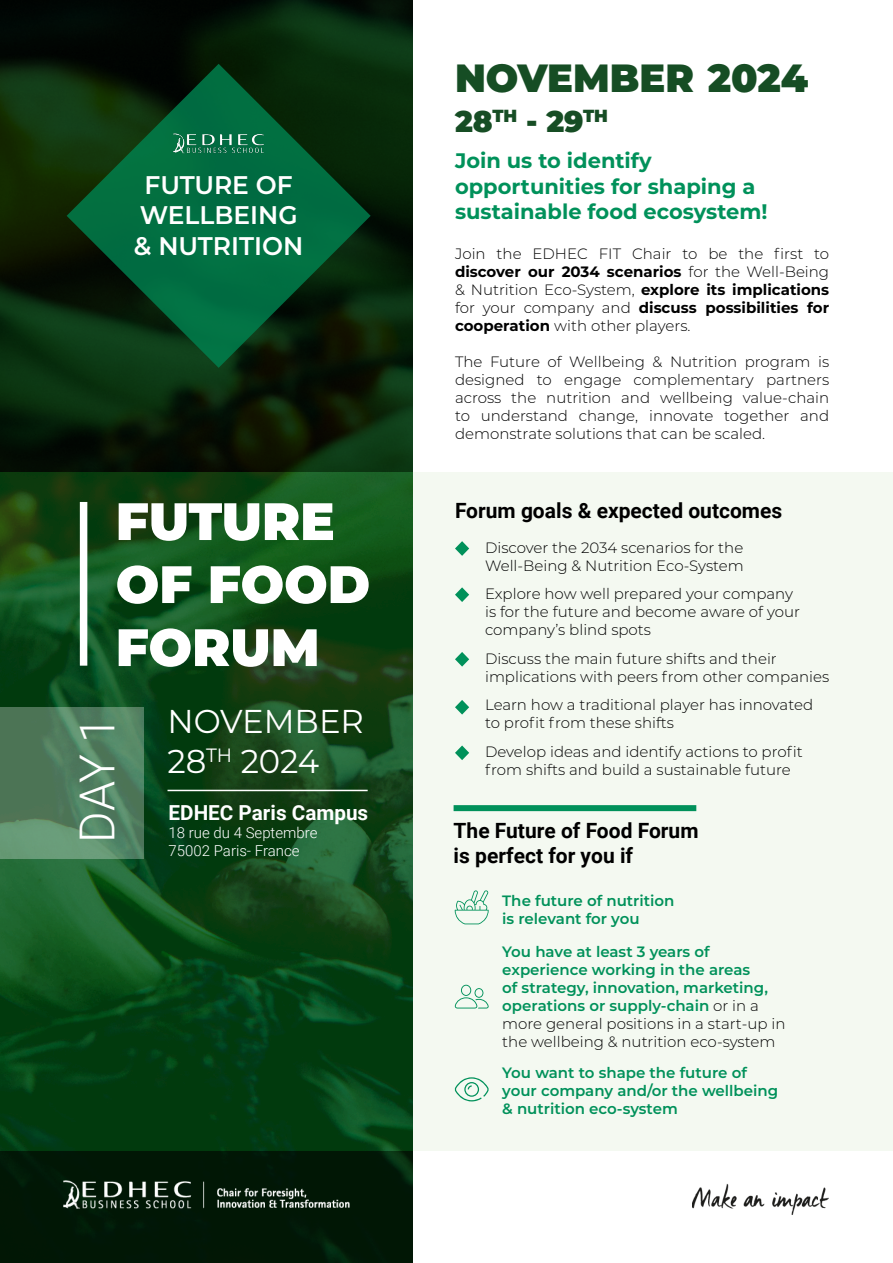
<style>
.page{position:relative;width:893px;height:1263px;background:#fff}
.page>*{position:absolute;margin:0;border:0;box-sizing:border-box;transform-origin:0 0}
.t1{font:900 52.5px/63px "Montserrat";color:#fff}
.t2{font:300 48.3px "Roboto";color:#fff}
.t3{font:900 39.3px "Montserrat";color:#164d24}
.t4{font:33px/39.6px "Montserrat";color:#fff}
.t5{font:900 30px "Montserrat";color:#164d24}
.t6{font:600 25.5px/30.6px "Montserrat";color:#fff;text-align:center}
.t7{font:700 21px/25.2px "Montserrat";color:#00915a}
.t8{font:700 21px/25.2px "Roboto";color:#000}
.t9{font:700 20.7px "Roboto";color:#fff}
.t10{font:300 15px/18px "Montserrat";color:#000}
.t11{font:600 15px/18px "Montserrat";color:#00915a}
.t12{font:300 15px/18px "Roboto";color:#fff}
.s1{font-weight:700}
.s2{font-weight:300;color:#000}
</style>
<div class="page">
<div style="left:0;top:472px;width:893px;height:678px;background:#f4f9f1"></div>
<svg style="left:0;top:0;width:412px;height:1263px;background:#061d08"></svg>
<svg style="left:0;top:472px;width:412px;height:678px;background:#0e4818"></svg>
<svg style="left:67px;top:64px;width:304px;height:304px;background:#054824"></svg>
<div style="left:80px;top:502px;width:7px;height:164px;background:#fff"></div>
<img style="left:64px;top:1180px;width:286px;height:29px">
<svg style="left:455px;top:541px;width:14px;height:15px"></svg>
<svg style="left:455px;top:587px;width:14px;height:15px"></svg>
<svg style="left:455px;top:652px;width:14px;height:15px"></svg>
<svg style="left:455px;top:700px;width:14px;height:14px"></svg>
<svg style="left:455px;top:745px;width:14px;height:15px"></svg>
<svg style="left:0;top:707px;width:143px;height:152px;background:#548162"></svg>
<div style="left:454px;top:805px;width:242px;height:6px;background:#00915a"></div>
<svg style="left:455px;top:890px;width:34px;height:34px"></svg>
<svg style="left:455px;top:985px;width:34px;height:23px"></svg>
<svg style="left:455px;top:1077px;width:34px;height:24px"></svg>
<img style="left:692px;top:1183px;width:136px;height:32px">
<img style="left:173px;top:131px;width:92px;height:28px">
<hr style="left:168px;top:790px;width:200px;height:1px;background:#fff">
<h3 class="t6" style="left:134px;top:168px;width:171px">FUTURE OF<br>WELLBEING &amp; NUTRITION</h3>
<h1 class="t1" style="left:116px;top:487px;width:256px">FUTURE<br>OF FOOD<br>FORUM</h1>
<h2 class="t2" style="left:63px;top:843px;width:128px;rotate:-90deg">DAY 1</h2>
<h3 class="t4" style="left:168px;top:700px;width:198px">NOVEMBER<br>28<sup>TH</sup> 2024</h3>
<h3 class="t9" style="left:169px;top:798px;width:201px">EDHEC Paris Campus</h3>
<p class="t12" style="left:169px;top:823px;width:151px">18 rue du 4 Septembre<br>75002 Paris- France</p>
<h3 class="t3" style="left:455px;top:49px;width:355px">NOVEMBER 2024</h3>
<h3 class="t5" style="left:455px;top:99px;width:155px">28<sup>TH</sup> - 29<sup>TH</sup></h3>
<h3 class="t7" style="left:455px;top:147px;width:314px">Join us to identify opportunities for shaping a sustainable food ecosystem!</h3>
<p class="t10" style="left:455px;top:245px;width:376px;text-align:justify">Join the EDHEC FIT Chair to be the first to <span class="s1">discover our 2034 scenarios</span> for the Well-Being &amp; Nutrition Eco-System, <span class="s1">explore its implications </span>for your company and <span class="s1">discuss possibilities for cooperation</span> with other players.</p>
<p class="t10" style="left:455px;top:353px;width:376px;text-align:justify">The Future of Wellbeing &amp; Nutrition program is designed to engage complementary partners across the nutrition and wellbeing value-chain to understand change, innovate together and demonstrate solutions that can be scaled.</p>
<h3 class="t8" style="left:455px;top:497px;width:329px">Forum goals &amp; expected outcomes</h3>
<p class="t10" style="left:485px;top:538px;width:260px">Discover the 2034 scenarios for the<br>Well-Being &amp; Nutrition Eco-System</p>
<p class="t10" style="left:485px;top:584px;width:316px">Explore how well prepared your company is for the future and become aware of your company’s blind spots</p>
<p class="t10" style="left:485px;top:649px;width:346px">Discuss the main future shifts and their implications with peers from other companies</p>
<p class="t10" style="left:485px;top:695px;width:330px">Learn how a traditional player has innovated to profit from these shifts</p>
<p class="t10" style="left:485px;top:742px;width:319px">Develop ideas and identify actions to profit from shifts and build a sustainable future</p>
<h3 class="t8" style="left:454px;top:817px;width:246px">The Future of Food Forum is perfect for you if</h3>
<p class="t11" style="left:502px;top:891px;width:174px">The future of nutrition is relevant for you</p>
<p class="t11" style="left:502px;top:942px;width:285px">You have at least 3 years of experience working in the areas<br>of strategy, innovation, marketing, operations or supply-chain <span class="s2">or in a more general positions in a start-up in the wellbeing &amp; nutrition eco-system</span></p>
<p class="t11" style="left:502px;top:1063px;width:277px">You want to shape the future of your company and/or the wellbeing &amp; nutrition eco-system</p>
</div>
